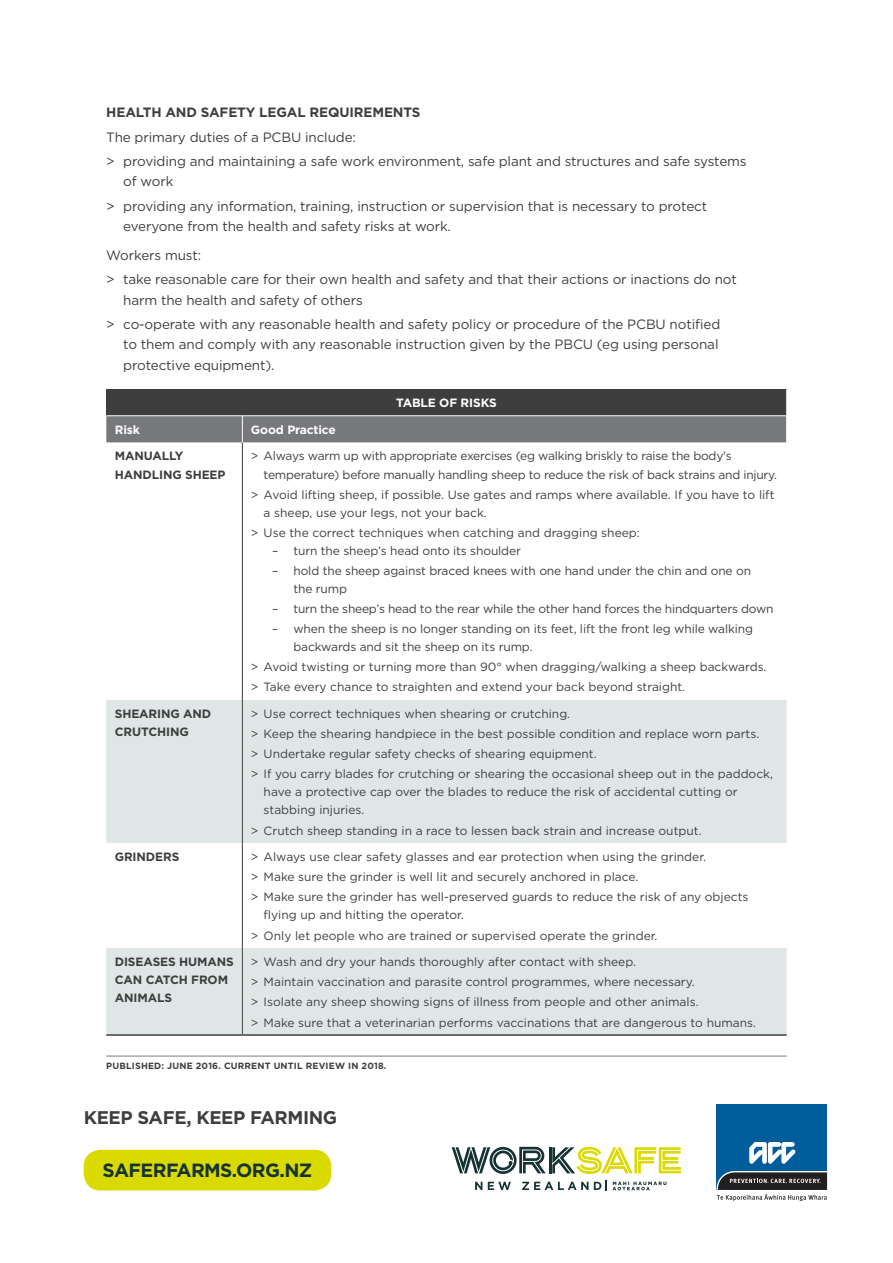
<style>
.page{position:relative;width:893px;height:1263px;background:#fff}
.page>*{position:absolute;margin:0;border:0;box-sizing:border-box;transform-origin:0 0}
.t1{font:700 19.2px "Gotham";letter-spacing:-.03em;color:#153333}
.t2{font:700 18.3px "Gotham";letter-spacing:-.02em;color:#3e3e3f}
.body_above_bullets{font:13.5px/20.2px "Gotham";letter-spacing:-.01em;color:#3e3e3f}
.t3{font:700 13.5px "Gotham";letter-spacing:-.01em;color:#3e3e3f}
.t4{font:12px/18px "Gotham";color:#3e3e3f}
.t5{font:12px/18px "Gotham";letter-spacing:-.02em;color:#3e3e3f}
.table_body{font:700 12px/18px "Gotham";letter-spacing:-.01em;color:#3e3e3f}
.Table_heading_2{font:700 12px "Gotham";letter-spacing:-.01em;color:#fff}
.Table_Heading{font:700 12px "Gotham";letter-spacing:-.01em;color:#fff}
.date_published{font:700 9px "Gotham";letter-spacing:.02em;color:#3e3e3f}
</style>
<div class="page">
<div style="left:84px;top:1150px;width:247px;height:40px;background:#dada00;border-radius:17px"></div>
<div style="left:716px;top:1104px;width:111px;height:86px;background:#005d9c"></div>
<svg style="left:749px;top:1142px;width:47px;height:22px"></svg>
<svg style="left:716px;top:1171px;width:111px;height:30px"></svg>
<hr style="left:549px;top:1147px;width:2px;height:26px;background:#153333">
<svg style="left:552px;top:1147px;width:129px;height:27px"></svg>
<svg style="left:452px;top:1147px;width:94px;height:27px"></svg>
<svg style="left:475px;top:1180px;width:191px;height:11px"></svg>
<hr style="left:106px;top:1055px;width:681px;height:1px;background:#76787b">
<svg style="left:106px;top:700px;width:681px;height:334px;fill:#e0e6e6"></svg>
<hr style="left:106px;top:1034px;width:136px;height:2px;background:#3e3e3f">
<hr style="left:242px;top:1034px;width:545px;height:2px;background:#3e3e3f">
<hr style="left:242px;top:442px;width:1px;height:258px;background:#3e3e3f">
<hr style="left:242px;top:700px;width:1px;height:143px;background:#3e3e3f">
<hr style="left:242px;top:843px;width:1px;height:105px;background:#3e3e3f">
<hr style="left:242px;top:948px;width:1px;height:86px;background:#3e3e3f">
<svg style="left:106px;top:389px;width:681px;height:53px;background:#5c5d5f"></svg>
<h3 class="t3" style="left:106px;top:103px;width:316px">HEALTH AND SAFETY LEGAL REQUIREMENTS</h3>
<p class="body_above_bullets" style="left:106px;top:126px;width:251px">The primary duties of a PCBU include:</p>
<p class="body_above_bullets" style="left:123px;top:151px;width:625px;text-indent:-17px">&gt; providing and maintaining a safe work environment, safe plant and structures and safe systems of work</p>
<p class="body_above_bullets" style="left:123px;top:196px;width:585px;text-indent:-17px">&gt; providing any information, training, instruction or supervision that is necessary to protect everyone from the health and safety risks at work.</p>
<p class="body_above_bullets" style="left:106px;top:245px;width:96px">Workers must:</p>
<p class="body_above_bullets" style="left:123px;top:269px;width:615px;text-indent:-17px">&gt; take reasonable care for their own health and safety and that their actions or inactions do not harm the health and safety of others</p>
<p class="body_above_bullets" style="left:123px;top:314px;width:598px;line-height:20.7px;text-indent:-17px">&gt; co-operate with any reasonable health and safety policy or procedure of the PCBU notified to them and comply with any reasonable instruction given by the PBCU (eg using personal protective equipment).</p>
<p class="Table_Heading" style="left:396px;top:395px;width:102px">TABLE OF RISKS</p>
<p class="Table_heading_2" style="left:115px;top:422px;width:27px">Risk</p>
<p class="Table_heading_2" style="left:251px;top:422px;width:86px">Good Practice</p>
<p class="table_body" style="left:115px;top:447px;width:112px">MANUALLY<br>HANDLING SHEEP</p>
<p class="t5" style="left:264px;top:447px;width:515px;text-indent:-13px">&gt; Always warm up with appropriate exercises (eg walking briskly to raise the body's temperature) before manually handling sheep to reduce the risk of back strains and injury.</p>
<p class="t4" style="left:264px;top:485px;width:512px;text-indent:-13px">&gt; Avoid lifting sheep, if possible. Use gates and ramps where available. If you have to lift a sheep, use your legs, not your back.</p>
<p class="t4" style="left:251px;top:523px;width:391px">&gt; Use the correct techniques when catching and dragging sheep:</p>
<p class="t4" style="left:272px;top:541px;width:250px">– turn the sheep’s head onto its shoulder</p>
<p class="t4" style="left:293px;top:561px;width:459px;text-indent:-21px">– hold the sheep against braced knees with one hand under the chin and one on the rump</p>
<p class="t5" style="left:272px;top:599px;width:503px">– turn the sheep’s head to the rear while the other hand forces the hindquarters down</p>
<p class="t4" style="left:293px;top:620px;width:461px;text-indent:-21px">– when the sheep is no longer standing on its feet, lift the front leg while walking backwards and sit the sheep on its rump.</p>
<p class="t4" style="left:251px;top:658px;width:517px">&gt; Avoid twisting or turning more than 90° when dragging/walking a sheep backwards.</p>
<p class="t4" style="left:251px;top:678px;width:436px">&gt; Take every chance to straighten and extend your back beyond straight.</p>
<p class="table_body" style="left:115px;top:705px;width:98px">SHEARING AND<br>CRUTCHING</p>
<p class="t4" style="left:251px;top:704px;width:321px">&gt; Use correct techniques when shearing or crutching.</p>
<p class="t4" style="left:251px;top:725px;width:510px">&gt; Keep the shearing handpiece in the best possible condition and replace worn parts.</p>
<p class="t4" style="left:251px;top:745px;width:347px">&gt; Undertake regular safety checks of shearing equipment.</p>
<p class="t4" style="left:264px;top:765px;width:511px;text-indent:-13px">&gt; If you carry blades for crutching or shearing the occasional sheep out in the paddock, have a protective cap over the blades to reduce the risk of accidental cutting or stabbing injuries.</p>
<p class="t4" style="left:251px;top:821px;width:452px">&gt; Crutch sheep standing in a race to lessen back strain and increase output.</p>
<p class="table_body" style="left:115px;top:848px;width:66px">GRINDERS</p>
<p class="t4" style="left:251px;top:848px;width:457px">&gt; Always use clear safety glasses and ear protection when using the grinder.</p>
<p class="t4" style="left:251px;top:868px;width:389px">&gt; Make sure the grinder is well lit and securely anchored in place.</p>
<p class="t4" style="left:264px;top:888px;width:486px;text-indent:-13px">&gt; Make sure the grinder has well-preserved guards to reduce the risk of any objects flying up and hitting the operator.</p>
<p class="t4" style="left:251px;top:926px;width:408px">&gt; Only let people who are trained or supervised operate the grinder.</p>
<p class="table_body" style="left:115px;top:953px;width:121px">DISEASES HUMANS<br>CAN CATCH FROM<br>ANIMALS</p>
<p class="t4" style="left:251px;top:953px;width:387px">&gt; Wash and dry your hands thoroughly after contact with sheep.</p>
<p class="t4" style="left:251px;top:973px;width:445px">&gt; Maintain vaccination and parasite control programmes, where necessary.</p>
<p class="t4" style="left:251px;top:993px;width:449px">&gt; Isolate any sheep showing signs of illness from people and other animals.</p>
<p class="t4" style="left:251px;top:1013px;width:507px">&gt; Make sure that a veterinarian performs vaccinations that are dangerous to humans.</p>
<p class="date_published" style="left:106px;top:1060px;width:74px">PUBLISHED: June</p>
<p class="date_published" style="left:196px;top:1060px;width:192px">2016. CURRENT UNTIL REVIEW IN 2018.</p>
<h2 class="t2" style="left:84px;top:1106px;width:255px">KEEP SAFE, KEEP FARMING</h2>
<h1 class="t1" style="left:103px;top:1157px;width:211px">SAFERFARMS.ORG.NZ</h1>
</div>
